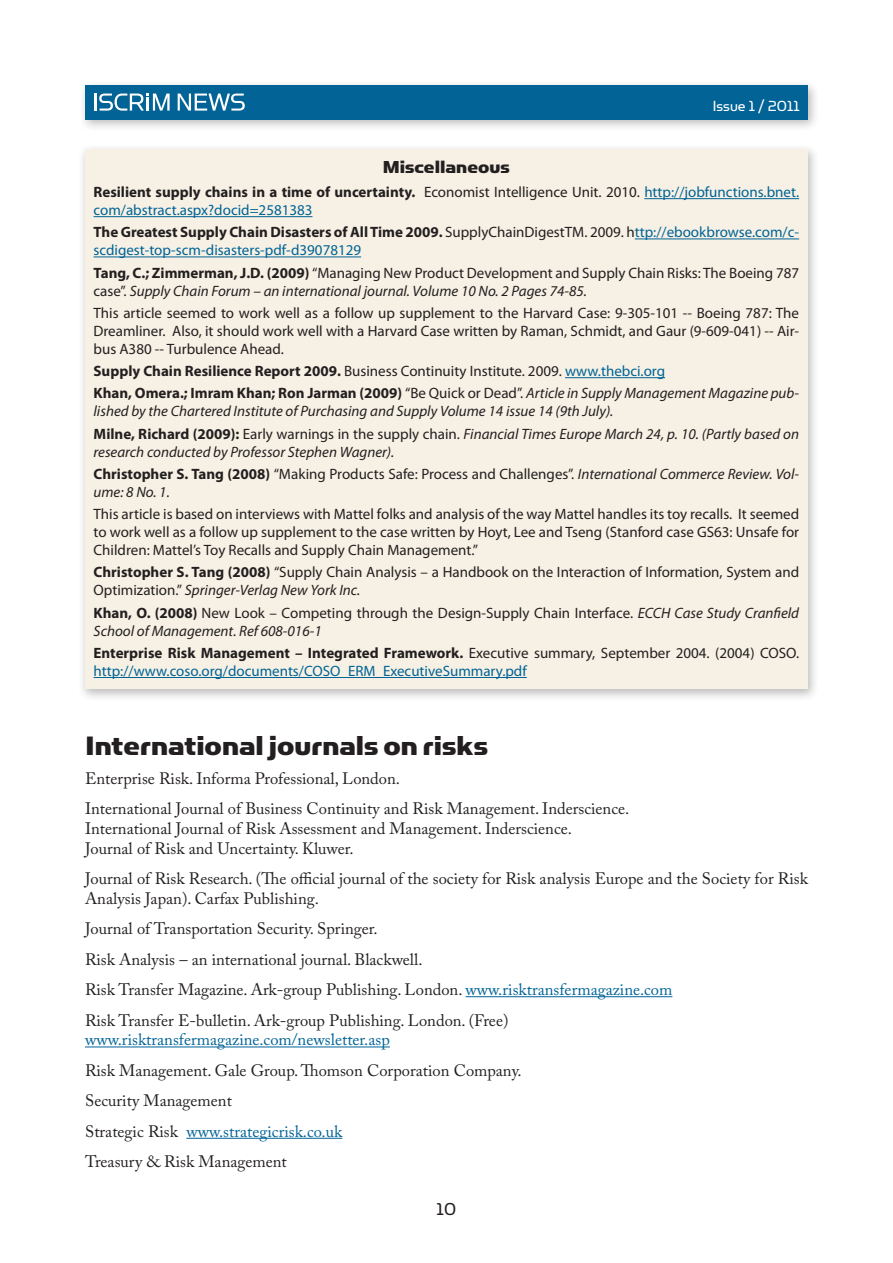
<style>
.page{position:relative;width:893px;height:1263px;background:#fff}
.page>*{position:absolute;margin:0;border:0;box-sizing:border-box;transform-origin:0 0}
.Article_header{font:30px "Simian Display Chimpanzee";color:#231f20}
.Box_header{font:19.5px "Simian Display Chimpanzee";color:#231f20}
.t1{font:19.5px "Simian Display Orangutan";color:#231f20}
.Basic__list{font:16.5px/19.8px "Adobe Caslon Pro";color:#231f20}
.Basic__list__row_1{font:16.5px "Adobe Caslon Pro";color:#231f20}
.Basic__list-2{font:16.5px "Adobe Caslon Pro";color:#016396}
.t2{font:16.5px "Simian Display Orangutan";color:#fff}
.Box_text{font:15px/18px "Myriad Pro";color:#231f20}
.Box_text-2{font:15px/18px "Myriad Pro";color:#016396}
.Box_text-3{font:italic 15px/18px "Myriad Pro";color:#231f20}
.s1{font-weight:700;color:#231f20}
.s2{color:#231f20}
.s3{font-weight:700}
.s4{font-style:italic}
.s5{color:#016396}
.s6{font-weight:700;font-style:normal}
.s7{font-style:normal}
</style>
<div class="page">
<div style="left:79px;top:80px;width:741px;height:52px;background:#231f20;opacity:.3"></div>
<div style="left:86px;top:85px;width:722px;height:34px;background:#016396"></div>
<svg style="left:94px;top:94px;width:76px;height:17px"></svg>
<svg style="left:178px;top:94px;width:67px;height:17px"></svg>
<hr style="left:466px;top:996px;width:206px;height:1px;background:#016396">
<hr style="left:85px;top:1046px;width:305px;height:1px;background:#016396">
<hr style="left:186px;top:1138px;width:156px;height:1px;background:#016396">
<div style="left:78px;top:144px;width:741px;height:557px;background:#231f20;opacity:.3"></div>
<div style="left:85px;top:149px;width:723px;height:540px;background:#f6f1e4"></div>
<hr style="left:644px;top:198px;width:155px;height:1px;background:#016396">
<hr style="left:94px;top:216px;width:218px;height:1px;background:#016396">
<hr style="left:635px;top:239px;width:164px;height:1px;background:#016396">
<hr style="left:94px;top:257px;width:267px;height:1px;background:#016396">
<hr style="left:565px;top:377px;width:100px;height:1px;background:#016396">
<hr style="left:94px;top:677px;width:433px;height:1px;background:#016396">
<p class="t2" style="left:712px;top:97px;width:89px">Issue 1 / 2011</p>
<p class="Box_header" style="left:383px;top:156px;width:128px">Miscellaneous</p>
<p class="Box_text-2" style="left:94px;top:183px;width:707px"><span class="s1">Resilient supply chains in a time of uncertainty.</span> <span class="s2">Economist Intelligence Unit. 2010.</span> http://jobfunctions.bnet. com/abstract.aspx?docid=2581383</p>
<p class="Box_text-2" style="left:94px;top:224px;width:707px"><span class="s1">The Greatest Supply Chain Disasters of All Time 2009.</span> <span class="s2">SupplyChainDigestTM. 2009. h</span>ttp://ebookbrowse.com/c&shy;scdigest-top-scm-disasters-pdf-d39078129</p>
<p class="Box_text" style="left:94px;top:264px;width:707px"><span class="s3">Tang, C.; Zimmerman, J.D. (2009)</span> “Managing New Product Development and Supply Chain Risks: The Boeing 787 case”. <span class="s4">Supply Chain Forum – an international journal. Volume 10 No. 2 Pages 74-85.</span></p>
<p class="Box_text" style="left:94px;top:304px;width:707px;text-align:justify">This article seemed to work well as a follow up supplement to the Harvard Case: 9-305-101 -- Boeing 787: The Dreamliner. Also, it should work well with a Harvard Case written by Raman, Schmidt, and Gaur (9-609-041) -- Air&shy;bus A380 -- Turbulence Ahead.</p>
<p class="Box_text" style="left:94px;top:362px;width:573px"><span class="s3">Supply Chain Resilience Report 2009.</span> Business Continuity Institute. 2009. <span class="s5">www.thebci.org</span></p>
<p class="Box_text-3" style="left:94px;top:385px;width:707px"><span class="s6">Khan, Omera.; Imram Khan; Ron Jarman (2009)</span> <span class="s7">“Be Quick or Dead”.</span> Article in Supply Management Magazine pub&shy;lished by the Chartered Institute of Purchasing and Supply Volume 14 issue 14 (9th July).</p>
<p class="Box_text-3" style="left:94px;top:425px;width:707px"><span class="s6">Milne, Richard (2009):</span> <span class="s7">Early warnings in the supply chain.</span> Financial Times Europe March 24, p. 10. (Partly based on research conducted by Professor Stephen Wagner).</p>
<p class="Box_text" style="left:94px;top:465px;width:707px"><span class="s3">Christopher S. Tang (2008)</span> “Making Products Safe: Process and Challenges”. <span class="s4">International Commerce Review. Vol&shy;ume: 8 No. 1.</span></p>
<p class="Box_text" style="left:94px;top:505px;width:707px;text-align:justify">This article is based on interviews with Mattel folks and analysis of the way Mattel handles its toy recalls. It seemed to work well as a follow up supplement to the case written by Hoyt, Lee and Tseng (Stanford case GS63: Unsafe for Children: Mattel’s Toy Recalls and Supply Chain Management.”</p>
<p class="Box_text" style="left:94px;top:564px;width:707px"><span class="s3">Christopher S. Tang (2008)</span> “Supply Chain Analysis – a Handbook on the Interaction of Information, System and<br>Optimization.” <span class="s4">Springer-Verlag New York Inc.</span></p>
<p class="Box_text" style="left:94px;top:604px;width:707px"><span class="s3">Khan, O. (2008)</span> New Look – Competing through the Design-Supply Chain Interface. <span class="s4">ECCH Case Study Cranfield<br>School of Management. Ref 608-016-1</span></p>
<p class="Box_text-2" style="left:94px;top:644px;width:707px"><span class="s1">Enterprise Risk Management – Integrated Framework.</span> <span class="s2">Executive summary, September 2004. (2004) COSO. </span>http://www.coso.org/documents/COSO_ERM_ExecutiveSummary.pdf</p>
<p class="Article_header" style="left:85px;top:730px;width:405px">International journals on risks</p>
<p class="Basic__list" style="left:85px;top:768px;width:316px">Enterprise Risk. Informa Professional, London.</p>
<p class="Basic__list__row_1" style="left:85px;top:798px;width:546px">International Journal of Business Continuity and Risk Management. Inderscience.</p>
<p class="Basic__list__row_1" style="left:85px;top:818px;width:488px">International Journal of Risk Assessment and Management. Inderscience.</p>
<p class="Basic__list" style="left:85px;top:838px;width:270px">Journal of Risk and Uncertainty. Kluwer.</p>
<p class="Basic__list" style="left:85px;top:868px;width:724px">Journal of Risk Research. (The official journal of the society for Risk analysis Europe and the Society for Risk<br>Analysis Japan). Carfax Publishing.</p>
<p class="Basic__list" style="left:85px;top:918px;width:294px">Journal of Transportation Security. Springer.</p>
<p class="Basic__list" style="left:85px;top:949px;width:339px">Risk Analysis – an international journal. Blackwell.</p>
<p class="Basic__list" style="left:85px;top:979px;width:589px">Risk Transfer Magazine. Ark-group Publishing. London. <span class="s5">www.risktransfermagazine.com</span></p>
<p class="Basic__list__row_1" style="left:85px;top:1010px;width:425px">Risk Transfer E-bulletin. Ark-group Publishing. London. (Free)</p>
<p class="Basic__list-2" style="left:85px;top:1030px;width:306px">www.risktransfermagazine.com/newsletter.asp</p>
<p class="Basic__list" style="left:85px;top:1060px;width:438px">Risk Management. Gale Group. Thomson Corporation Company.</p>
<p class="Basic__list" style="left:85px;top:1090px;width:148px">Security Management</p>
<p class="Basic__list-2" style="left:85px;top:1121px;width:259px"><span class="s2">Strategic Risk</span> www.strategicrisk.co.uk</p>
<p class="Basic__list" style="left:85px;top:1151px;width:203px">Treasury &amp; Risk Management</p>
<h2 class="t1" style="left:437px;top:1199px;width:21px">10</h2>
</div>
